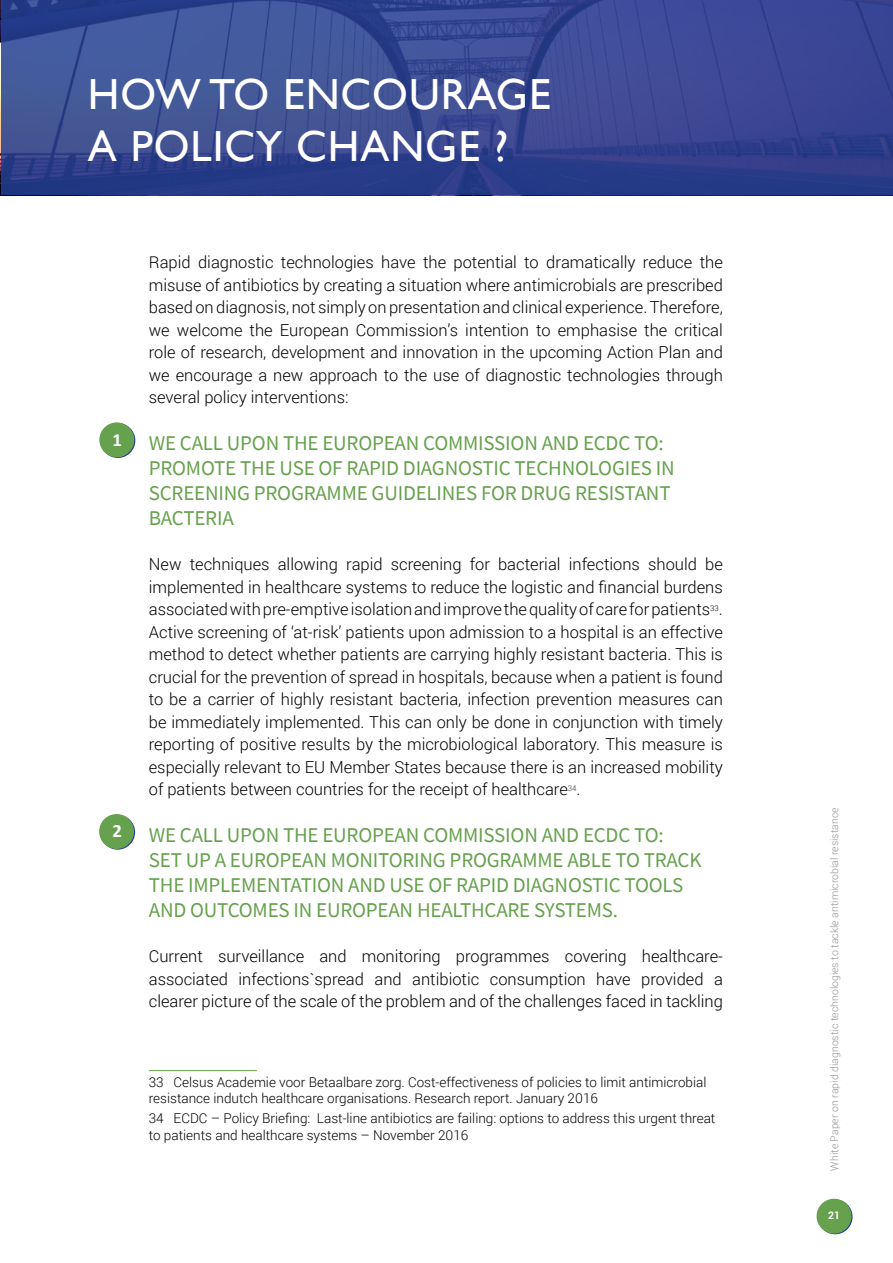
<style>
.page{position:relative;width:893px;height:1263px;background:#fff}
.page>*{position:absolute;margin:0;border:0;box-sizing:border-box;transform-origin:0 0}
.t1{font:43.5px/52.2px "Gill Sans";letter-spacing:.02em;color:#fff}
.t2{font:21px/25.2px "Source Sans Pro";letter-spacing:-.01em;color:#66a14d}
.t3{font:700 18.75px "Calibri";color:#fff}
.t4{font:300 16.5px/22.5px "Roboto";color:#000;text-align:justify}
.t5{font:300 13.5px/16.2px "Roboto";color:#000}
.t6{font:300 10.5px "Roboto";color:#939598}
.t7{font:700 10.5px "Roboto";color:#fff}
</style>
<div class="page">
<svg style="left:818px;top:1199px;width:35px;height:35px"></svg>
<div style="left:817px;top:1199px;width:34px;height:34px;background:#66a14d;border-radius:50%"></div>
<svg style="left:1px;top:0;width:892px;height:195px;background:#384992"></svg>
<hr style="left:149px;top:1070px;width:108px;height:1px;background:#66a14d">
<svg style="left:100px;top:423px;width:35px;height:35px"></svg>
<div style="left:99px;top:422px;width:35px;height:35px;background:#66a14d;border-radius:50%"></div>
<svg style="left:100px;top:815px;width:35px;height:35px"></svg>
<div style="left:99px;top:814px;width:35px;height:35px;background:#66a14d;border-radius:50%"></div>
<h1 class="t1" style="left:88px;top:69px;width:464px">HOW TO ENCOURAGE<br>A POLICY CHANGE ?</h1>
<p class="t3" style="left:113px;top:426px;width:11px">1</p>
<p class="t3" style="left:112px;top:818px;width:11px">2</p>
<p class="t4" style="left:149px;top:250px;width:576px">Rapid diagnostic technologies have the potential to dramatically reduce the misuse of antibiotics by creating a situation where antimicrobials are prescribed based on diagnosis, not simply on presentation and clinical experience. Therefore, we welcome the European Commission’s intention to emphasise the critical role of research, development and innovation in the upcoming Action Plan and we encourage a new approach to the use of diagnostic technologies through several policy interventions:</p>
<p class="t2" style="left:149px;top:430px;width:527px">WE CALL UPON THE EUROPEAN COMMISSION AND ECDC TO:<br>PROMOTE THE USE OF RAPID DIAGNOSTIC TECHNOLOGIES IN SCREENING PROGRAMME GUIDELINES FOR DRUG RESISTANT BACTERIA</p>
<p class="t4" style="left:149px;top:553px;width:576px">New techniques allowing rapid screening for bacterial infections should be implemented in healthcare systems to reduce the logistic and financial burdens associated with pre-emptive isolation and improve the quality of care for patients<sup>33</sup>.<br>Active screening of ‘at-risk’ patients upon admission to a hospital is an effective method to detect whether patients are carrying highly resistant bacteria. This is crucial for the prevention of spread in hospitals, because when a patient is found to be a carrier of highly resistant bacteria, infection prevention measures can be immediately implemented. This can only be done in conjunction with timely reporting of positive results by the microbiological laboratory. This measure is especially relevant to EU Member States because there is an increased mobility of patients between countries for the receipt of healthcare<sup>34</sup>.</p>
<p class="t2" style="left:149px;top:822px;width:554px">WE CALL UPON THE EUROPEAN COMMISSION AND ECDC TO:<br>SET UP A EUROPEAN MONITORING PROGRAMME ABLE TO TRACK THE IMPLEMENTATION AND USE OF RAPID DIAGNOSTIC TOOLS AND OUTCOMES IN EUROPEAN HEALTHCARE SYSTEMS.</p>
<p class="t4" style="left:149px;top:945px;width:576px">Current surveillance and monitoring programmes covering healthcare&shy;associated infections`spread and antibiotic consumption have provided a clearer picture of the scale of the problem and of the challenges faced in tackling</p>
<p class="t5" style="left:149px;top:1073px;width:559px">33 Celsus Academie voor Betaalbare zorg. Cost-effectiveness of policies to limit antimicrobial resistance indutch healthcare organisations. Research report. January 2016</p>
<p class="t5" style="left:149px;top:1110px;width:568px">34 ECDC – Policy Briefing: Last-line antibiotics are failing: options to address this urgent threat to patients and healthcare systems – November 2016</p>
<p class="t6" style="left:827px;top:1170px;width:365px;rotate:-90deg">White Paper on rapid diagnostic technologies to tackle antimicrobial resistance</p>
<p class="t7" style="left:828px;top:1207px;width:14px">21</p>
</div>
